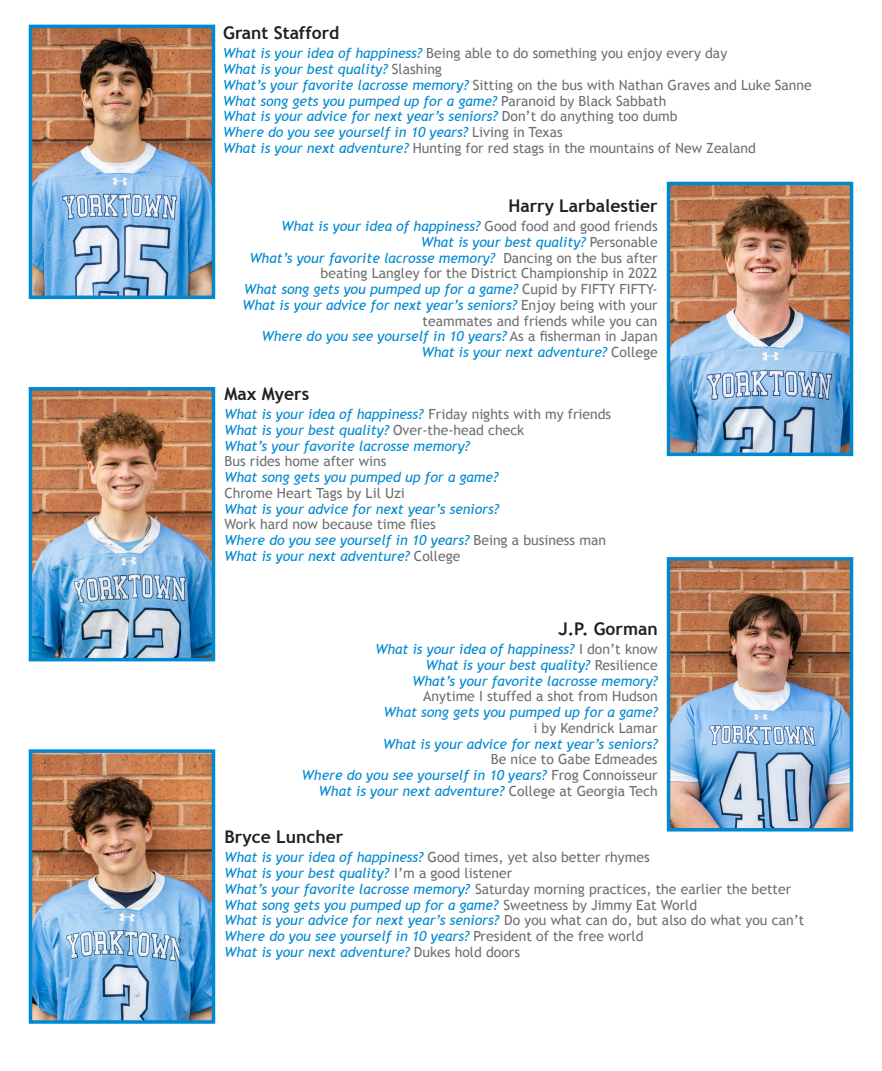
<style>
.page{position:relative;width:882px;height:1071px;background:#fff}
.page>*{position:absolute;margin:0;border:0;box-sizing:border-box;transform-origin:0 0}
.t1{font:700 17.5px "Trebuchet MS";color:#231f20}
.t2{font:italic 14px/15.8px "Trebuchet MS";color:#0089d0;text-align:right}
.t3{font:14px/15.8px "Trebuchet MS";color:#6d6f71;text-align:right}
.s1{font-style:italic;color:#0089d0}
.s2{font-style:normal;color:#6d6f71}
</style>
<div class="page">
<img style="left:34px;top:392px;width:176px;height:264px">
<div style="left:29px;top:387px;width:186px;height:274px;border:4px solid #0089d0"></div>
<img style="left:672px;top:562px;width:176px;height:265px">
<div style="left:667px;top:557px;width:186px;height:275px;border:4px solid #0089d0"></div>
<img style="left:34px;top:30px;width:176px;height:264px">
<div style="left:29px;top:25px;width:186px;height:274px;border:4px solid #0089d0"></div>
<img style="left:672px;top:187px;width:176px;height:264px">
<div style="left:667px;top:182px;width:186px;height:274px;border:4px solid #0089d0"></div>
<img style="left:34px;top:754px;width:176px;height:265px">
<div style="left:29px;top:749px;width:186px;height:275px;border:4px solid #0089d0"></div>
<p class="t1" style="left:223px;top:22px;width:118px">Grant Stafford</p>
<p class="t3" style="left:223px;top:46px;width:505px"><span class="s1">What is your idea of happiness?</span> Being able to do something you enjoy every day</p>
<p class="t2" style="left:223px;top:61px;width:220px">What is your best quality? <span class="s2">Slashing</span></p>
<p class="t3" style="left:223px;top:77px;width:590px"><span class="s1">What’s your favorite lacrosse memory?</span> Sitting on the bus with Nathan Graves and Luke Sanne</p>
<p class="t2" style="left:223px;top:93px;width:445px">What song gets you pumped up for a game? <span class="s2">Paranoid by Black Sabbath</span></p>
<p class="t2" style="left:223px;top:109px;width:456px">What is your advice for next year’s seniors? <span class="s2">Don’t do anything too dumb</span></p>
<p class="t2" style="left:223px;top:124px;width:341px">Where do you see yourself in 10 years? <span class="s2">Living in Texas</span></p>
<p class="t3" style="left:223px;top:140px;width:534px"><span class="s1">What is your next adventure?</span> Hunting for red stags in the mountains of New Zealand</p>
<p class="t1" style="left:508px;top:195px;width:151px">Harry Larbalestier</p>
<p class="t2" style="left:281px;top:218px;width:378px">What is your idea of happiness? <span class="s2">Good food and good friends</span></p>
<p class="t2" style="left:421px;top:234px;width:238px">What is your best quality? <span class="s2">Personable</span></p>
<p class="t3" style="left:250px;top:250px;width:409px"><span class="s1">What’s your favorite lacrosse memory?</span> Dancing on the bus after beating Langley for the District Championship in 2022</p>
<p class="t2" style="left:242px;top:281px;width:417px">What song gets you pumped up for a game? <span class="s2">Cupid by FIFTY FIFTY-<br></span>What is your advice for next year’s seniors? <span class="s2">Enjoy being with your teammates and friends while you can</span></p>
<p class="t2" style="left:262px;top:329px;width:397px">Where do you see yourself in 10 years? <span class="s2">As a fisherman in Japan</span></p>
<p class="t2" style="left:422px;top:344px;width:237px">What is your next adventure? <span class="s2">College</span></p>
<p class="t1" style="left:225px;top:383px;width:86px">Max Myers</p>
<p class="t2" style="left:225px;top:406px;width:388px">What is your idea of happiness? <span class="s2">Friday nights with my friends</span></p>
<p class="t2" style="left:225px;top:422px;width:301px">What is your best quality? <span class="s2">Over-the-head check</span></p>
<p class="t2" style="left:225px;top:438px;width:247px">What’s your favorite lacrosse memory?</p>
<p class="t3" style="left:225px;top:454px;width:163px">Bus rides home after wins</p>
<p class="t2" style="left:225px;top:469px;width:275px">What song gets you pumped up for a game?</p>
<p class="t3" style="left:225px;top:485px;width:182px">Chrome Heart Tags by Lil Uzi</p>
<p class="t2" style="left:225px;top:501px;width:276px">What is your advice for next year’s seniors?</p>
<p class="t3" style="left:225px;top:517px;width:213px">Work hard now because time flies</p>
<p class="t2" style="left:225px;top:532px;width:383px">Where do you see yourself in 10 years? <span class="s2">Being a business man</span></p>
<p class="t2" style="left:225px;top:548px;width:237px">What is your next adventure? <span class="s2">College</span></p>
<p class="t1" style="left:558px;top:618px;width:101px">J.P. Gorman</p>
<p class="t2" style="left:376px;top:642px;width:284px">What is your idea of happiness? <span class="s2">I don’t know</span></p>
<p class="t2" style="left:426px;top:657px;width:233px">What is your best quality? <span class="s2">Resilience</span></p>
<p class="t2" style="left:413px;top:673px;width:247px">What’s your favorite lacrosse memory?</p>
<p class="t3" style="left:423px;top:689px;width:236px">Anytime I stuffed a shot from Hudson</p>
<p class="t2" style="left:384px;top:705px;width:275px">What song gets you pumped up for a game?</p>
<p class="t3" style="left:533px;top:720px;width:126px">i by Kendrick Lamar</p>
<p class="t2" style="left:383px;top:736px;width:276px">What is your advice for next year’s seniors?</p>
<p class="t3" style="left:491px;top:752px;width:168px">Be nice to Gabe Edmeades</p>
<p class="t2" style="left:302px;top:768px;width:357px">Where do you see yourself in 10 years? <span class="s2">Frog Connoisseur</span></p>
<p class="t2" style="left:319px;top:783px;width:340px">What is your next adventure? <span class="s2">College at Georgia Tech</span></p>
<p class="t1" style="left:225px;top:826px;width:120px">Bryce Luncher</p>
<p class="t3" style="left:225px;top:850px;width:427px"><span class="s1">What is your idea of happiness?</span> Good times, yet also better rhymes</p>
<p class="t2" style="left:225px;top:865px;width:289px">What is your best quality? <span class="s2">I’m a good listener</span></p>
<p class="t3" style="left:225px;top:881px;width:568px"><span class="s1">What’s your favorite lacrosse memory?</span> Saturday morning practices, the earlier the better</p>
<p class="t2" style="left:225px;top:897px;width:474px">What song gets you pumped up for a game? <span class="s2">Sweetness by Jimmy Eat World</span></p>
<p class="t2" style="left:225px;top:913px;width:581px">What is your advice for next year’s seniors? <span class="s2">Do you what can do, but also do what you can’t</span></p>
<p class="t2" style="left:225px;top:928px;width:421px">Where do you see yourself in 10 years? <span class="s2">President of the free world</span></p>
<p class="t2" style="left:225px;top:944px;width:297px">What is your next adventure? <span class="s2">Dukes hold doors</span></p>
</div>
